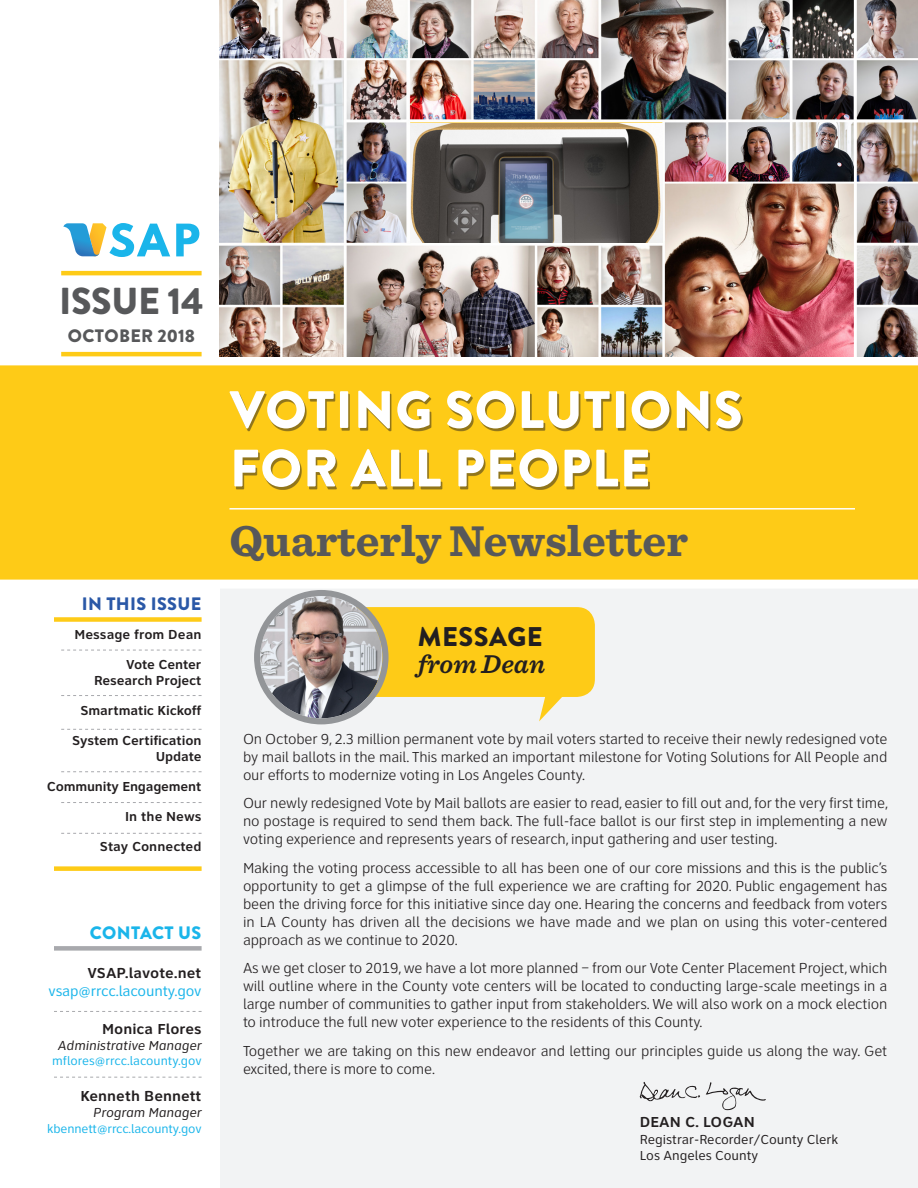
<style>
.page{position:relative;width:918px;height:1188px;background:#fff}
.page>*{position:absolute;margin:0;border:0;box-sizing:border-box;transform-origin:0 0}
.t1{font:900 52.5px/58.5px "Brandon Grotesque";letter-spacing:.02em;color:#fff}
.t2{font:700 45px "Sentinel";color:#57585a}
.t3{font:900 37.5px "Brandon Grotesque";letter-spacing:-.01em;color:#57585a}
.t4{font:italic 600 27px/27px "Sentinel";color:#231f20}
.t5{font:900 18px "Brandon Grotesque";letter-spacing:.02em;color:#57585a}
.t6{font:900 18px "Brandon Grotesque";letter-spacing:.02em;color:#2a58a7}
.t7{font:900 18px "Brandon Grotesque";letter-spacing:.02em;color:#1ab5ea}
.t8{font:300 15px/18px "Clearview ADA";letter-spacing:-.01em;color:#231f20;text-align:justify}
.t9{font:700 15px "Clearview ADA";color:#231f20}
.t10{font:15px "Clearview ADA";letter-spacing:-.01em;color:#1ab5ea}
.t11{font:700 13.5px/16.2px "Clearview ADA";letter-spacing:-.01em;color:#231f20;text-align:right}
.t12{font:13.5px "Clearview ADA";color:#231f20}
.t13{font:italic 13.5px "Clearview ADA";color:#231f20}
.t14{font:12.75px "Clearview ADA";letter-spacing:-.01em;color:#1ab5ea}
.s1{font-family:"Brandon Grotesque";font-weight:900;font-style:normal}
</style>
<div class="page">
<div style="left:220px;top:571px;width:698px;height:617px;background:#f2f3f4"></div>
<svg style="left:0;top:356px;width:918px;height:232px;background:#fdcf2d"></svg>
<svg style="left:63px;top:223px;width:107px;height:34px"></svg>
<svg style="left:176px;top:224px;width:23px;height:32px"></svg>
<img style="left:220px;top:0;width:697px;height:356px">
<img style="left:410px;top:123px;width:252px;height:120px">
<hr style="left:61px;top:352px;width:141px;height:4px;background:#fecb17">
<div style="left:54px;top:617px;width:148px;height:5px;background:#fecb17"></div>
<div style="left:54px;top:866px;width:148px;height:5px;background:#fecb17"></div>
<div style="left:54px;top:946px;width:148px;height:5px;background:#a8a9ad"></div>
<hr style="left:230px;top:508px;width:625px;height:2px;background:#fff">
<hr style="left:61px;top:271px;width:141px;height:4px;background:#fecb17">
<div style="left:231px;top:393px;width:512px;height:97px;background:#231f20;opacity:.5"></div>
<svg style="left:61px;top:650px;width:141px;height:1px"></svg>
<svg style="left:61px;top:695px;width:141px;height:1px"></svg>
<svg style="left:61px;top:729px;width:141px;height:1px"></svg>
<svg style="left:61px;top:771px;width:141px;height:1px"></svg>
<svg style="left:61px;top:802px;width:141px;height:1px"></svg>
<svg style="left:61px;top:833px;width:141px;height:1px"></svg>
<svg style="left:54px;top:1011px;width:148px;height:1px"></svg>
<svg style="left:54px;top:1077px;width:148px;height:1px"></svg>
<div style="left:321px;top:607px;width:274px;height:90px;background:#fecb17;border-radius:18px"></div>
<svg style="left:539px;top:697px;width:23px;height:24px"></svg>
<img style="left:260px;top:596px;width:122px;height:122px;border-radius:61px">
<div style="left:254px;top:590px;width:135px;height:134px;border:6px solid #939598;border-radius:50%"></div>
<svg style="left:706px;top:1082px;width:60px;height:28px"></svg>
<svg style="left:640px;top:1081px;width:60px;height:20px"></svg>
<p class="t3" style="left:59px;top:274px;width:146px">ISSUE 14</p>
<p class="t5" style="left:68px;top:323px;width:129px">OCTOBER 2018</p>
<p class="t6" style="left:82px;top:591px;width:121px">IN THIS ISSUE</p>
<p class="t11" style="left:75px;top:626px;width:129px">Message from Dean</p>
<p class="t11" style="left:94px;top:656px;width:109px">Vote Center<br>Research Project</p>
<p class="t11" style="left:80px;top:702px;width:123px">Smartmatic Kickoff</p>
<p class="t11" style="left:72px;top:732px;width:131px">System Certification<br>Update</p>
<p class="t11" style="left:47px;top:778px;width:156px">Community Engagement</p>
<p class="t11" style="left:125px;top:808px;width:78px">In the News</p>
<p class="t11" style="left:100px;top:838px;width:103px">Stay Connected</p>
<p class="t7" style="left:90px;top:920px;width:113px">CONTACT US</p>
<p class="t9" style="left:87px;top:963px;width:116px">VSAP.lavote.net</p>
<p class="t10" style="left:49px;top:982px;width:155px">vsap@rrcc.lacounty.gov</p>
<p class="t9" style="left:102px;top:1018px;width:101px">Monica Flores</p>
<p class="t13" style="left:58px;top:1037px;width:145px">Administrative Manager</p>
<p class="t14" style="left:52px;top:1053px;width:151px">mflores@rrcc.lacounty.gov</p>
<p class="t9" style="left:80px;top:1086px;width:123px">Kenneth Bennett</p>
<p class="t13" style="left:93px;top:1104px;width:110px">Program Manager</p>
<p class="t14" style="left:47px;top:1120px;width:156px">kbennett@rrcc.lacounty.gov</p>
<p class="t1" style="left:230px;top:381px;width:514px">VOTING SOLUTIONS<br>FOR ALL PEOPLE</p>
<p class="t2" style="left:230px;top:506px;width:460px">Quarterly Newsletter</p>
<p class="t4" style="left:418px;top:622px;width:129px"><span class="s1">MESSAGE </span>from Dean</p>
<p class="t8" style="left:243px;top:729px;width:646px">On October 9, 2.3 million permanent vote by mail voters started to receive their newly redesigned vote by mail ballots in the mail. This marked an important milestone for Voting Solutions for All People and our efforts to modernize voting in Los Angeles County.</p>
<p class="t8" style="left:243px;top:794px;width:647px">Our newly redesigned Vote by Mail ballots are easier to read, easier to fill out and, for the very first time, no postage is required to send them back. The full-face ballot is our first step in implementing a new voting experience and represents years of research, input gathering and user testing.</p>
<p class="t8" style="left:243px;top:858px;width:646px">Making the voting process accessible to all has been one of our core missions and this is the public’s opportunity to get a glimpse of the full experience we are crafting for 2020. Public engagement has been the driving force for this initiative since day one. Hearing the concerns and feedback from voters in LA County has driven all the decisions we have made and we plan on using this voter-centered approach as we continue to 2020.</p>
<p class="t8" style="left:243px;top:959px;width:646px">As we get closer to 2019, we have a lot more planned – from our Vote Center Placement Project, which will outline where in the County vote centers will be located to conducting large-scale meetings in a large number of communities to gather input from stakeholders. We will also work on a mock election to introduce the full new voter experience to the residents of this County.</p>
<p class="t8" style="left:243px;top:1041px;width:646px">Together we are taking on this new endeavor and letting our principles guide us along the way. Get excited, there is more to come.</p>
<p class="t9" style="left:640px;top:1112px;width:116px">DEAN C. LOGAN</p>
<p class="t12" style="left:640px;top:1131px;width:200px">Registrar-Recorder/County Clerk</p>
<p class="t12" style="left:640px;top:1147px;width:120px">Los Angeles County</p>
</div>
